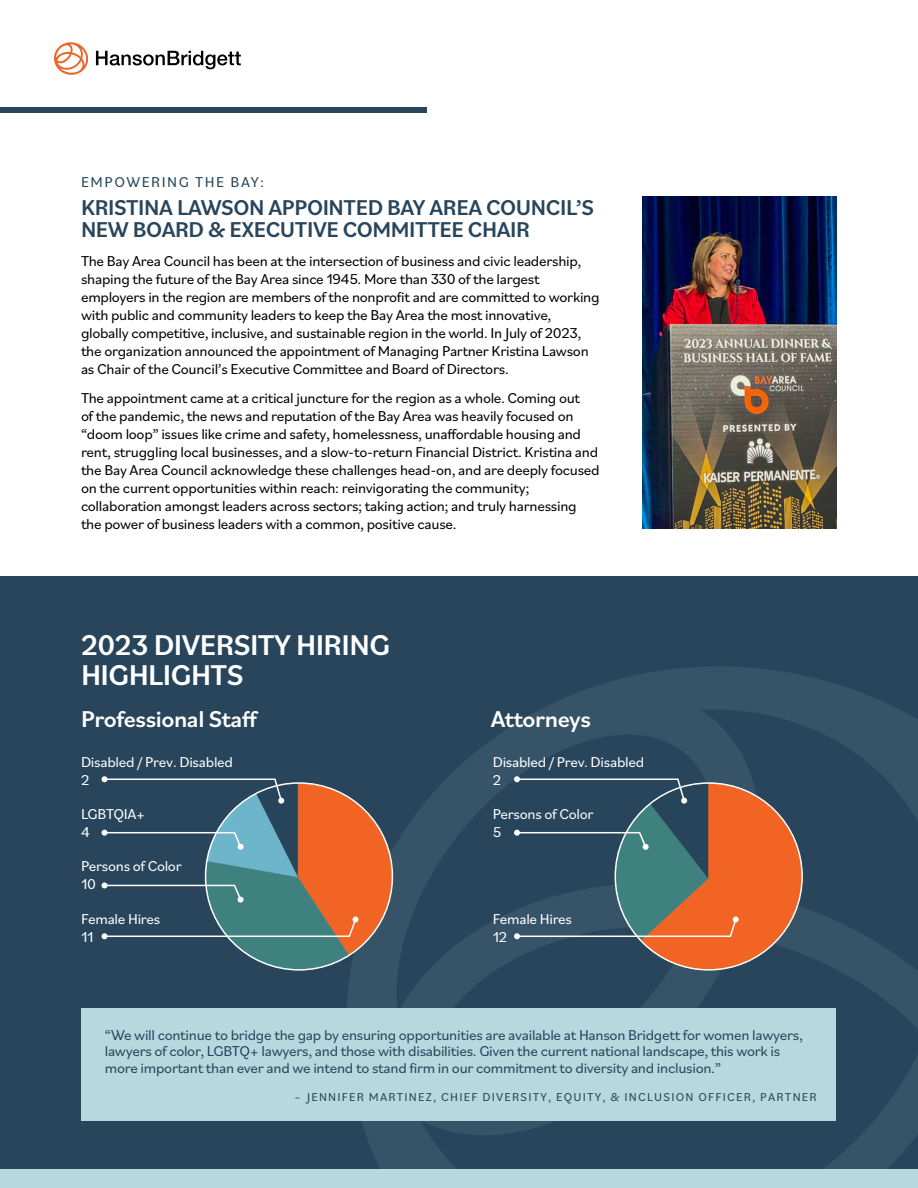
<style>
.page{position:relative;width:918px;height:1188px;background:#fff}
.page>*{position:absolute;margin:0;border:0;box-sizing:border-box;transform-origin:0 0}
.t1{font:500 30px/30px "Bilo";letter-spacing:-.02em;color:#fff}
.t2{font:500 24px "Bilo";letter-spacing:-.02em;color:#fff}
.t3{font:500 22.5px/22.5px "Bilo";letter-spacing:-.02em;color:#28455b}
.t4{font:15px/18px "Bilo";letter-spacing:-.02em;color:#000}
.t5{font:15px/16.5px "Bilo";letter-spacing:-.02em;color:#28455b}
.t6{font:15px/18px "Bilo";letter-spacing:-.02em;color:#fff}
.t7{font:15px "Bilo";letter-spacing:.1em;color:#28455b}
.t8{font:12px "Bilo";letter-spacing:.1em;color:#28455b}
</style>
<div class="page">
<svg style="left:96px;top:51px;width:145px;height:18px"></svg>
<svg style="left:54px;top:42px;width:35px;height:33px"></svg>
<div style="left:0;top:1169px;width:918px;height:19px;background:#b7d8df"></div>
<div style="left:0;top:107px;width:427px;height:5px;background:#28455b"></div>
<div style="left:0;top:577px;width:918px;height:592px;background:#28455b"></div>
<svg style="left:314px;top:667px;width:604px;height:502px"></svg>
<img style="left:206px;top:783px;width:186px;height:187px;border-radius:93px">
<img style="left:615px;top:783px;width:187px;height:187px;border-radius:93px">
<svg style="left:102px;top:776px;width:182px;height:28px"></svg>
<svg style="left:102px;top:830px;width:142px;height:20px"></svg>
<svg style="left:102px;top:882px;width:142px;height:21px"></svg>
<svg style="left:102px;top:916px;width:257px;height:23px"></svg>
<svg style="left:514px;top:776px;width:173px;height:28px"></svg>
<svg style="left:514px;top:830px;width:135px;height:20px"></svg>
<svg style="left:514px;top:916px;width:225px;height:23px"></svg>
<div style="left:82px;top:1009px;width:754px;height:112px;background:#b7d8df"></div>
<img style="left:643px;top:197px;width:193px;height:332px">
<p class="t7" style="left:81px;top:171px;width:184px">EMPOWERING THE BAY:</p>
<h3 class="t3" style="left:81px;top:195px;width:515px">KRISTINA LAWSON APPOINTED BAY AREA COUNCIL’S<br>NEW BOARD &amp; EXECUTIVE COMMITTEE CHAIR</h3>
<p class="t4" style="left:81px;top:251px;width:520px">The Bay Area Council has been at the intersection of business and civic leadership, shaping the future of the Bay Area since 1945. More than 330 of the largest employers in the region are members of the nonprofit and are committed to working with public and community leaders to keep the Bay Area the most innovative, globally competitive, inclusive, and sustainable region in the world. In July of 2023, the organization announced the appointment of Managing Partner Kristina Lawson as Chair of the Council’s Executive Committee and Board of Directors.</p>
<p class="t4" style="left:81px;top:388px;width:520px">The appointment came at a critical juncture for the region as a whole. Coming out<br>of the pandemic, the news and reputation of the Bay Area was heavily focused on “doom loop” issues like crime and safety, homelessness, unaffordable housing and rent, struggling local businesses, and a slow-to-return Financial District. Kristina and the Bay Area Council acknowledge these challenges head-on, and are deeply focused on the current opportunities within reach: reinvigorating the community; collaboration amongst leaders across sectors; taking action; and truly harnessing the power of business leaders with a common, positive cause.</p>
<h1 class="t1" style="left:81px;top:629px;width:311px">2023 DIVERSITY HIRING<br>HIGHLIGHTS</h1>
<h2 class="t2" style="left:81px;top:702px;width:177px">Professional Staff</h2>
<p class="t6" style="left:81px;top:753px;width:154px">Disabled / Prev. Disabled<br>2</p>
<p class="t6" style="left:493px;top:753px;width:153px">Disabled / Prev. Disabled<br>2</p>
<p class="t6" style="left:81px;top:805px;width:66px">LGBTQIA+<br>4</p>
<p class="t6" style="left:81px;top:857px;width:102px">Persons of Color<br>10</p>
<p class="t6" style="left:81px;top:909px;width:81px">Female Hires<br>11</p>
<h2 class="t2" style="left:491px;top:702px;width:102px">Attorneys</h2>
<p class="t6" style="left:493px;top:805px;width:102px">Persons of Color<br>5</p>
<p class="t6" style="left:493px;top:909px;width:81px">Female Hires<br>12</p>
<p class="t5" style="left:105px;top:1026px;width:700px">“We will continue to bridge the gap by ensuring opportunities are available at Hanson Bridgett for women lawyers, lawyers of color, LGBTQ+ lawyers, and those with disabilities. Given the current national landscape, this work is more important than ever and we intend to stand firm in our commitment to diversity and inclusion.”</p>
<p class="t8" style="left:294px;top:1089px;width:524px">– JENNIFER MARTINEZ, CHIEF DIVERSITY, EQUITY, &amp; INCLUSION OFFICER, PARTNER</p>
</div>
